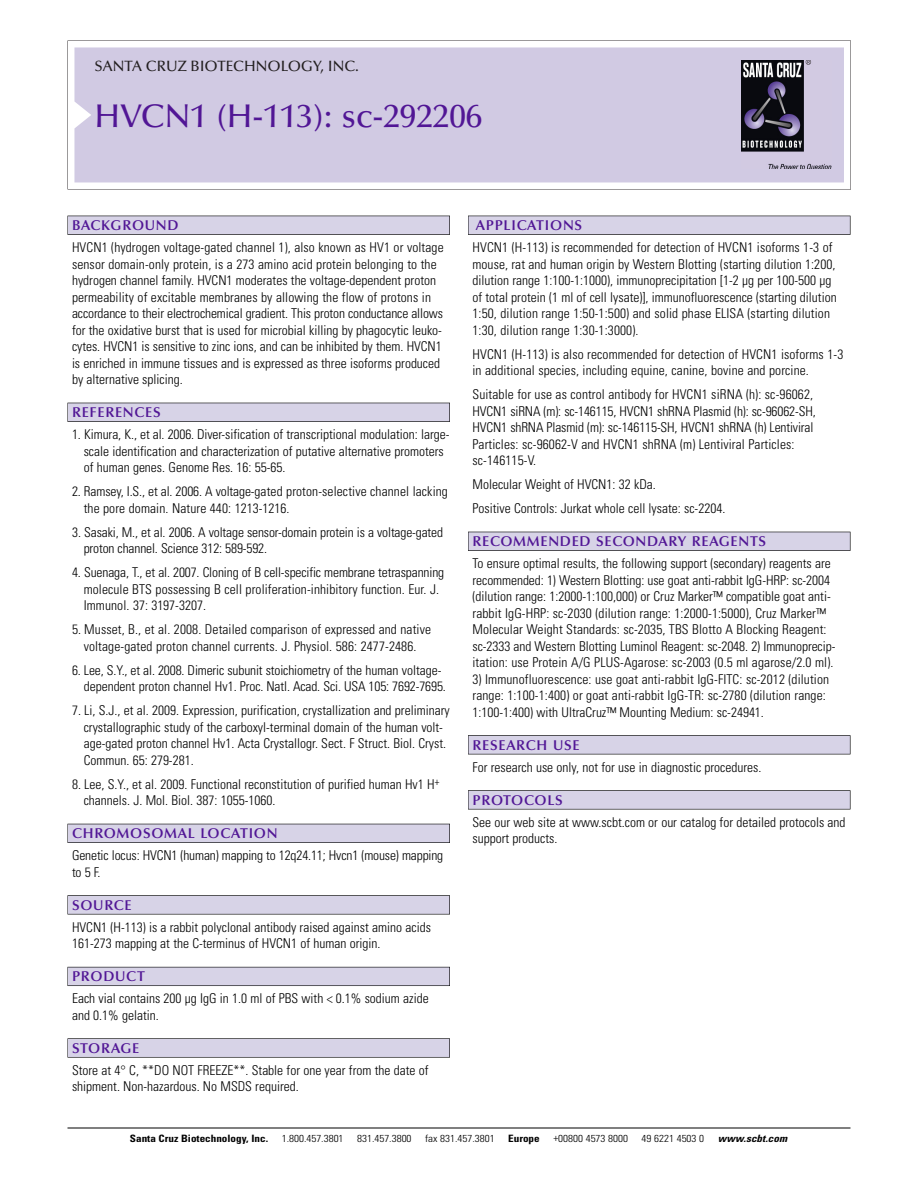
<style>
.page{position:relative;width:918px;height:1188px;background:#fff}
.page>*{position:absolute;margin:0;border:0;box-sizing:border-box;transform-origin:0 0}
.t1{font:500 33px "Optima";color:#511695}
.t2{font:500 15px "Optima";color:#231f20}
.t3{font:600 14.25px "Optima";letter-spacing:.05em;color:#511695}
.t4{font:300 condensed 13.5px/16.5px "Univers";color:#000}
.t5{font:300 condensed 10.2px "Univers";color:#000;scale:1.1 1}
.t6{font:700 condensed 10.2px "Univers";color:#000;scale:1.1 1}
.t7{font:italic 700 condensed 10.2px "Univers";letter-spacing:.005em;color:#000;scale:1.1 1}
</style>
<div class="page">
<svg style="left:68px;top:40px;width:783px;height:149px"></svg>
<div style="left:74px;top:47px;width:770px;height:135px;background:#d1cae3"></div>
<img style="left:741px;top:60px;width:90px;height:108px">
<div style="left:68px;top:216px;width:382px;height:19px;background:#525155"></div>
<div style="left:68px;top:216px;width:381px;height:18px;background:#d7d3e7"></div>
<div style="left:68px;top:403px;width:382px;height:19px;background:#515055"></div>
<div style="left:68px;top:403px;width:381px;height:18px;background:#d7d3e7"></div>
<div style="left:68px;top:824px;width:382px;height:19px;background:#525158"></div>
<div style="left:68px;top:824px;width:381px;height:18px;background:#d7d3e7"></div>
<div style="left:68px;top:895px;width:382px;height:19px;background:#575759"></div>
<div style="left:68px;top:896px;width:381px;height:18px;background:#d7d3e7"></div>
<div style="left:68px;top:967px;width:382px;height:19px;background:#5b5a62"></div>
<div style="left:68px;top:967px;width:381px;height:18px;background:#d7d3e7"></div>
<div style="left:68px;top:1038px;width:382px;height:20px;background:#626263"></div>
<div style="left:68px;top:1039px;width:381px;height:18px;background:#d7d3e7"></div>
<div style="left:468px;top:216px;width:382px;height:19px;background:#525155"></div>
<div style="left:468px;top:216px;width:382px;height:18px;background:#d7d3e7"></div>
<div style="left:468px;top:532px;width:382px;height:19px;background:#515055"></div>
<div style="left:468px;top:532px;width:382px;height:18px;background:#d7d3e7"></div>
<div style="left:468px;top:735px;width:382px;height:19px;background:#545357"></div>
<div style="left:468px;top:736px;width:382px;height:18px;background:#d7d3e7"></div>
<div style="left:468px;top:790px;width:382px;height:19px;background:#575759"></div>
<div style="left:468px;top:791px;width:382px;height:18px;background:#d7d3e7"></div>
<hr style="left:68px;top:1128px;width:782px;height:1px;background:#000">
<p class="t2" style="left:94px;top:61px;width:266px">SANTA CRUZ BIOTECHNOLOGY, INC.</p>
<h1 class="t1" style="left:94px;top:103px;width:389px">HVCN1 (H-113): sc-292206</h1>
<p class="t3" style="left:72px;top:219px;width:108px">BACKGROUND</p>
<p class="t4" style="left:72px;top:240px;width:373px">HVCN1 (hydrogen voltage-gated channel 1), also known as HV1 or voltage sensor domain-only protein, is a 273 amino acid protein belonging to the hydrogen channel family. HVCN1 moderates the voltage-dependent proton permeability of excitable membranes by allowing the flow of protons in accordance to their electrochemical gradient. This proton conductance allows for the oxidative burst that is used for microbial killing by phagocytic leuko&shy;cytes. HVCN1 is sensitive to zinc ions, and can be inhibited by them. HVCN1 is enriched in immune tissues and is expressed as three isoforms produced by alternative splicing.</p>
<p class="t3" style="left:72px;top:407px;width:90px">REFERENCES</p>
<p class="t4" style="left:84px;top:427px;width:367px;text-indent:-12px">1. Kimura, K., et al. 2006. Diver-sification of transcriptional modulation: large&shy;scale identification and characterization of putative alternative promoters of human genes. Genome Res. 16: 55-65.</p>
<p class="t4" style="left:84px;top:484px;width:366px;text-indent:-12px">2. Ramsey, I.S., et al. 2006. A voltage-gated proton-selective channel lacking the pore domain. Nature 440: 1213-1216.</p>
<p class="t4" style="left:84px;top:525px;width:361px;text-indent:-12px">3. Sasaki, M., et al. 2006. A voltage sensor-domain protein is a voltage-gated proton channel. Science 312: 589-592.</p>
<p class="t4" style="left:84px;top:565px;width:362px;text-indent:-12px">4. Suenaga, T., et al. 2007. Cloning of B cell-specific membrane tetraspanning molecule BTS possessing B cell proliferation-inhibitory function. Eur. J.<br>Immunol. 37: 3197-3207.</p>
<p class="t4" style="left:72px;top:622px;width:361px;text-align:center">5. Musset, B., et al. 2008. Detailed comparison of expressed and native voltage-gated proton channel currents. J. Physiol. 586: 2477-2486.</p>
<p class="t4" style="left:84px;top:663px;width:364px;text-indent:-12px">6. Lee, S.Y., et al. 2008. Dimeric subunit stoichiometry of the human voltage&shy;dependent proton channel Hv1. Proc. Natl. Acad. Sci. USA 105: 7692-7695.</p>
<p class="t4" style="left:84px;top:703px;width:367px;text-indent:-12px">7. Li, S.J., et al. 2009. Expression, purification, crystallization and preliminary crystallographic study of the carboxyl-terminal domain of the human volt&shy;age-gated proton channel Hv1. Acta Crystallogr. Sect. F Struct. Biol. Cryst.<br>Commun. 65: 279-281.</p>
<p class="t4" style="left:84px;top:777px;width:357px;text-indent:-12px">8. Lee, S.Y., et al. 2009. Functional reconstitution of purified human Hv1 H<sup>+ </sup>channels. J. Mol. Biol. 387: 1055-1060.</p>
<p class="t3" style="left:72px;top:828px;width:207px">CHROMOSOMAL LOCATION</p>
<p class="t4" style="left:72px;top:848px;width:373px">Genetic locus: HVCN1 (human) mapping to 12q24.11; Hvcn1 (mouse) mapping to 5 F.</p>
<p class="t3" style="left:72px;top:899px;width:61px">SOURCE</p>
<p class="t4" style="left:72px;top:920px;width:360px">HVCN1 (H-113) is a rabbit polyclonal antibody raised against amino acids<br>161-273 mapping at the C-terminus of HVCN1 of human origin.</p>
<p class="t3" style="left:72px;top:971px;width:74px">PRODUCT</p>
<p class="t4" style="left:72px;top:991px;width:358px">Each vial contains 200 µg IgG in 1.0 ml of PBS with &lt; 0.1% sodium azide and 0.1% gelatin.</p>
<p class="t3" style="left:72px;top:1042px;width:69px">STORAGE</p>
<p class="t4" style="left:72px;top:1063px;width:358px">Store at 4° C, **DO NOT FREEZE**. Stable for one year from the date of shipment. Non-hazardous. No MSDS required.</p>
<p class="t3" style="left:476px;top:219px;width:108px">APPLICATIONS</p>
<p class="t4" style="left:473px;top:240px;width:366px">HVCN1 (H-113) is recommended for detection of HVCN1 isoforms 1-3 of mouse, rat and human origin by Western Blotting (starting dilution 1:200, dilution range 1:100-1:1000), immunoprecipitation [1-2 µg per 100-500 µg of total protein (1 ml of cell lysate)], immunofluorescence (starting dilution 1:50, dilution range 1:50-1:500) and solid phase ELISA (starting dilution 1:30, dilution range 1:30-1:3000).</p>
<p class="t4" style="left:473px;top:347px;width:372px">HVCN1 (H-113) is also recommended for detection of HVCN1 isoforms 1-3 in additional species, including equine, canine, bovine and porcine.</p>
<p class="t4" style="left:473px;top:387px;width:345px">Suitable for use as control antibody for HVCN1 siRNA (h): sc-96062, HVCN1 siRNA (m): sc-146115, HVCN1 shRNA Plasmid (h): sc-96062-SH, HVCN1 shRNA Plasmid (m): sc-146115-SH, HVCN1 shRNA (h) Lentiviral Particles: sc-96062-V and HVCN1 shRNA (m) Lentiviral Particles: sc-146115-V.</p>
<p class="t4" style="left:473px;top:473px;width:254px;line-height:24px">Molecular Weight of HVCN1: 32 kDa.<br>Positive Controls: Jurkat whole cell lysate: sc-2204.</p>
<p class="t3" style="left:473px;top:536px;width:295px">RECOMMENDED SECONDARY REAGENTS</p>
<p class="t4" style="left:473px;top:556px;width:364px">To ensure optimal results, the following support (secondary) reagents are recommended: 1) Western Blotting: use goat anti-rabbit IgG-HRP: sc-2004 (dilution range: 1:2000-1:100,000) or Cruz Marker™ compatible goat anti&shy;rabbit IgG-HRP: sc-2030 (dilution range: 1:2000-1:5000), Cruz Marker™ Molecular Weight Standards: sc-2035, TBS Blotto A Blocking Reagent: sc-2333 and Western Blotting Luminol Reagent: sc-2048. 2) Immunoprecip&shy;itation: use Protein A/G PLUS-Agarose: sc-2003 (0.5 ml agarose/2.0 ml).</p>
<p class="t4" style="left:473px;top:672px;width:358px">3) Immunofluorescence: use goat anti-rabbit IgG-FITC: sc-2012 (dilution range: 1:100-1:400) or goat anti-rabbit IgG-TR: sc-2780 (dilution range:<br>1:100-1:400) with UltraCruz™ Mounting Medium: sc-24941.</p>
<p class="t3" style="left:473px;top:739px;width:109px">RESEARCH USE</p>
<p class="t4" style="left:473px;top:760px;width:290px">For research use only, not for use in diagnostic procedures.</p>
<p class="t3" style="left:473px;top:794px;width:92px">PROTOCOLS</p>
<p class="t4" style="left:473px;top:815px;width:375px">See our web site at www.scbt.com or our catalog for detailed protocols and support products.</p>
<p class="t6" style="left:130px;top:1135px;width:127px">Santa Cruz Biotechnology, Inc.</p>
<p class="t5" style="left:282px;top:1135px;width:58px">1.800.457.3801</p>
<p class="t5" style="left:357px;top:1135px;width:51px">831.457.3800</p>
<p class="t5" style="left:425px;top:1135px;width:65px">fax 831.457.3801</p>
<p class="t6" style="left:508px;top:1135px;width:30px">Europe</p>
<p class="t5" style="left:553px;top:1135px;width:69px">+00800 4573 8000</p>
<p class="t5" style="left:642px;top:1135px;width:58px">49 6221 4503 0</p>
<p class="t7" style="left:718px;top:1135px;width:64px">www.scbt.com</p>
</div>
